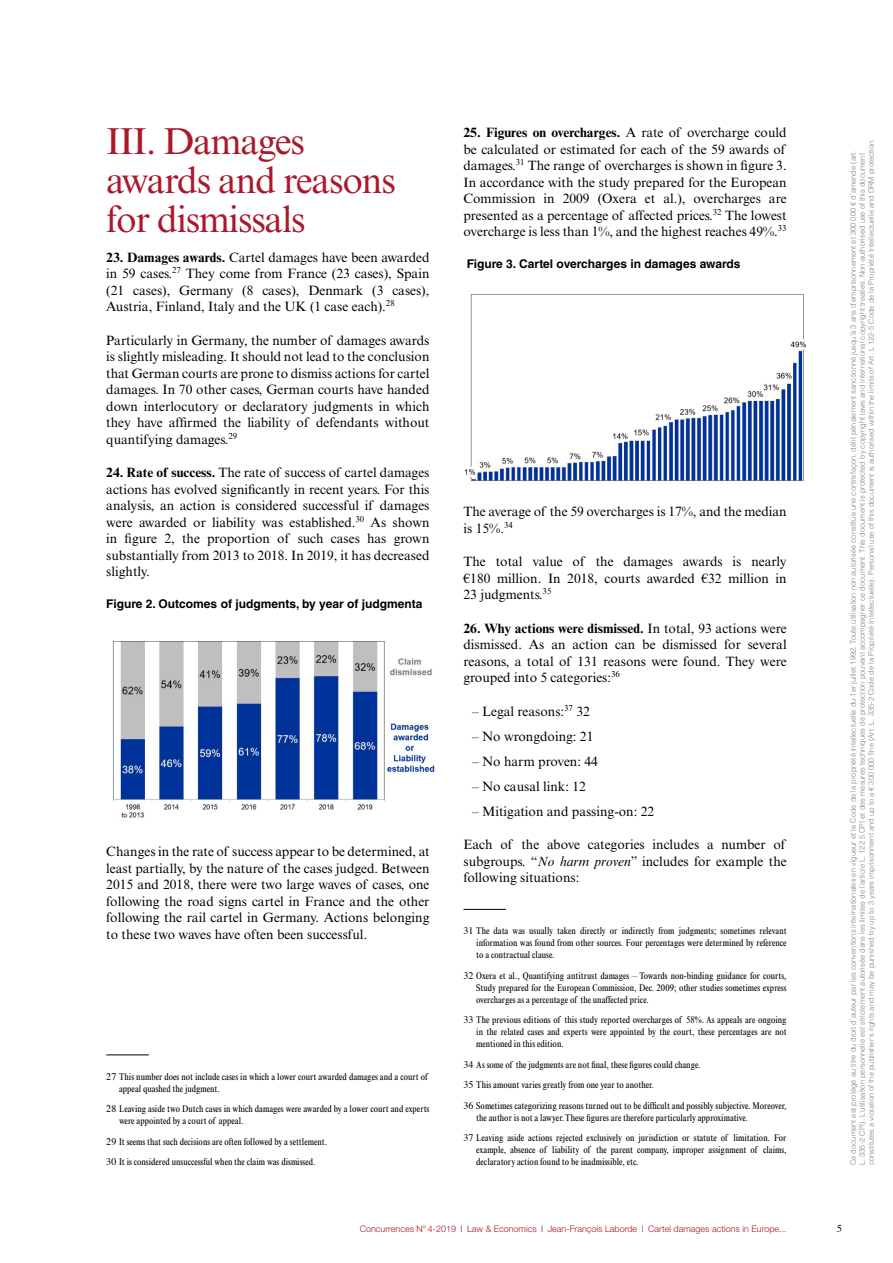
<style>
.page{position:relative;width:893px;height:1263px;background:#fff}
.page>*{position:absolute;margin:0;border:0;box-sizing:border-box;transform-origin:0 0}
.t1{font:37.5px/39px "Times New Roman MT Std";letter-spacing:-.03em;color:#aa182c}
.t2{font:13.5px/16.5px "Times New Roman MT Std";color:#000;text-align:justify}
.t3{font:700 12px "Helvetica LT Std";color:#000}
.t4{font:10.5px "Times";color:#000}
.t5{font:condensed 9.75px/12px "Times New Roman MT Std";color:#000}
.t6{font:300 9px "Helvetica Neue LT";color:#aa182c}
.t7{font:300 7.5px/9px "Helvetica LT Std";color:#808080}
.s1{font-weight:700}
.s2{font-family:"Times";font-stretch:normal;font-size:10.05px}
.s3{font-style:italic}
</style>
<div class="page">
<hr style="left:106px;top:1054px;width:43px;height:1px;background:#000">
<hr style="left:463px;top:909px;width:43px;height:1px;background:#000">
<img style="left:112px;top:641px;width:326px;height:177px">
<img style="left:465px;top:294px;width:341px;height:189px">
<h1 class="t1" style="left:106px;top:122px;width:291px">III. Damages awards and reasons for dismissals</h1>
<p class="t2" style="left:106px;top:249px;width:325px"><span class="s1">23. Damages awards.</span> Cartel damages have been awarded in 59 cases.<sup>27</sup> They come from France (23 cases), Spain (21 cases), Germany (8 cases), Denmark (3 cases), Austria, Finland, Italy and the UK (1 case each).<sup>28</sup></p>
<p class="t2" style="left:106px;top:332px;width:325px">Particularly in Germany, the number of damages awards is slightly misleading. It should not lead to the conclusion that German courts are prone to dismiss actions for cartel damages. In 70 other cases, German courts have handed down interlocutory or declaratory judgments in which they have affirmed the liability of defendants without quantifying damages.<sup>29</sup></p>
<p class="t2" style="left:106px;top:464px;width:325px"><span class="s1">24. Rate of success.</span> The rate of success of cartel damages actions has evolved significantly in recent years. For this analysis, an action is considered successful if damages were awarded or liability was established.<sup>30</sup> As shown in figure 2, the proportion of such cases has grown substantially from 2013 to 2018. In 2019, it has decreased slightly.</p>
<p class="t3" style="left:106px;top:597px;width:318px">Figure 2. Outcomes of judgments, by year of judgmenta</p>
<p class="t2" style="left:106px;top:843px;width:325px">Changes in the rate of success appear to be determined, at least partially, by the nature of the cases judged. Between 2015 and 2018, there were two large waves of cases, one following the road signs cartel in France and the other following the rail cartel in Germany. Actions belonging to these two waves have often been successful.</p>
<p class="t5" style="left:119px;top:1070px;width:310px;text-indent:-13px"><span class="s2">27</span> This number does not include cases in which a lower court awarded damages and a court of appeal quashed the judgment.</p>
<p class="t5" style="left:119px;top:1103px;width:312px;text-indent:-13px"><span class="s2">28</span> Leaving aside two Dutch cases in which damages were awarded by a lower court and experts were appointed by a court of appeal.</p>
<p class="t5" style="left:106px;top:1131px;width:222px;line-height:20.5px"><span class="s2">29</span> It seems that such decisions are often followed by a settlement.<br><span class="s2">30</span> It is considered unsuccessful when the claim was dismissed.</p>
<p class="t2" style="left:463px;top:124px;width:325px"><span class="s1">25. Figures on overcharges.</span> A rate of overcharge could be calculated or estimated for each of the 59 awards of damages.<sup>31</sup> The range of overcharges is shown in figure 3.<br>In accordance with the study prepared for the European Commission in 2009 (Oxera et al.), overcharges are presented as a percentage of affected prices.<sup>32</sup> The lowest overcharge is less than 1%, and the highest reaches 49%.<sup>33</sup></p>
<p class="t3" style="left:467px;top:257px;width:275px">Figure 3. Cartel overcharges in damages awards</p>
<p class="t2" style="left:463px;top:503px;width:325px">The average of the 59 overcharges is 17%, and the median is 15%.<sup>34</sup></p>
<p class="t2" style="left:463px;top:553px;width:325px">The total value of the damages awards is nearly €180 million. In 2018, courts awarded €32 million in 23 judgments.<sup>35</sup></p>
<p class="t2" style="left:463px;top:620px;width:325px"><span class="s1">26. Why actions were dismissed.</span> In total, 93 actions were dismissed. As an action can be dismissed for several reasons, a total of 131 reasons were found. They were grouped into 5 categories:<sup>36</sup></p>
<p class="t2" style="left:472px;top:703px;width:119px">– Legal reasons:<sup>37</sup> 32</p>
<p class="t2" style="left:472px;top:728px;width:123px">– No wrongdoing: 21</p>
<p class="t2" style="left:472px;top:753px;width:127px">– No harm proven: 44</p>
<p class="t2" style="left:472px;top:778px;width:115px">– No causal link: 12</p>
<p class="t2" style="left:472px;top:803px;width:184px">– Mitigation and passing-on: 22</p>
<p class="t2" style="left:463px;top:836px;width:325px">Each of the above categories includes a number of subgroups. “<span class="s3">No harm proven</span>” includes for example the following situations:</p>
<p class="t5" style="left:476px;top:925px;width:312px;text-align:justify;text-indent:-13px"><span class="s2">31</span> The data was usually taken directly or indirectly from judgments; sometimes relevant information was found from other sources. Four percentages were determined by reference to a contractual clause.</p>
<p class="t5" style="left:476px;top:969px;width:312px;text-align:justify;text-indent:-13px"><span class="s2">32</span> Oxera et al., Quantifying antitrust damages – Towards non-binding guidance for courts, Study prepared for the European Commission, Dec. 2009; other studies sometimes express overcharges as a percentage of the unaffected price.</p>
<p class="t5" style="left:476px;top:1014px;width:312px;text-align:justify;text-indent:-13px"><span class="s2">33</span> The previous editions of this study reported overcharges of 58%. As appeals are ongoing in the related cases and experts were appointed by the court, these percentages are not mentioned in this edition.</p>
<p class="t5" style="left:463px;top:1054px;width:325px;line-height:20.5px"><span class="s2">34</span> As some of the judgments are not final, these figures could change.<br><span class="s2">35</span> This amount varies greatly from one year to another.<br><span class="s2">36</span> Sometimes categorizing reasons turned out to be difficult and possibly subjective. Moreover,</p>
<p class="t5" style="left:463px;top:1107px;width:325px;line-height:20.5px;text-indent:13px">the author is not a lawyer. These figures are therefore particularly approximative.<br><span class="s2">37</span> Leaving aside actions rejected exclusively on jurisdiction or statute of limitation. For</p>
<p class="t5" style="left:476px;top:1144px;width:312px">example, absence of liability of the parent company, improper assignment of claims, declaratory action found to be inadmissible, etc.</p>
<p class="t7" style="left:849px;top:1165px;width:1028px;rotate:-90deg">Ce document est protégé au titre du droit d'auteur par les conventions internationales en vigueur et le Code de la propriété intellectuelle du 1er juillet 1992. Toute utilisation non autorisée constitue une contrefaçon, délit pénalement sanctionné jusqu'à 3 ans d'emprisonnement et 300 000 € d'amende (art.<br>L. 335-2 CPI). L’utilisation personnelle est strictement autorisée dans les limites de l’article L. 122 5 CPI et des mesures techniques de protection pouvant accompagner ce document. This document is protected by copyright laws and international copyright treaties. Non-authorised use of this document constitutes a violation of the publisher's rights and may be punished by up to 3 years imprisonment and up to a € 300 000 fine (Art. L. 335-2 Code de la Propriété Intellectuelle). Personal use of this document is authorised within the limits of Art. L 122-5 Code de la Propriété Intellectuelle and DRM protection.</p>
<p class="t6" style="left:360px;top:1223px;width:428px">Concurrences N°4-2019 I Law &amp; Economics I Jean-François Laborde I Cartel damages actions in Europe...</p>
<p class="t4" style="left:837px;top:1218px;width:7px">5</p>
</div>
